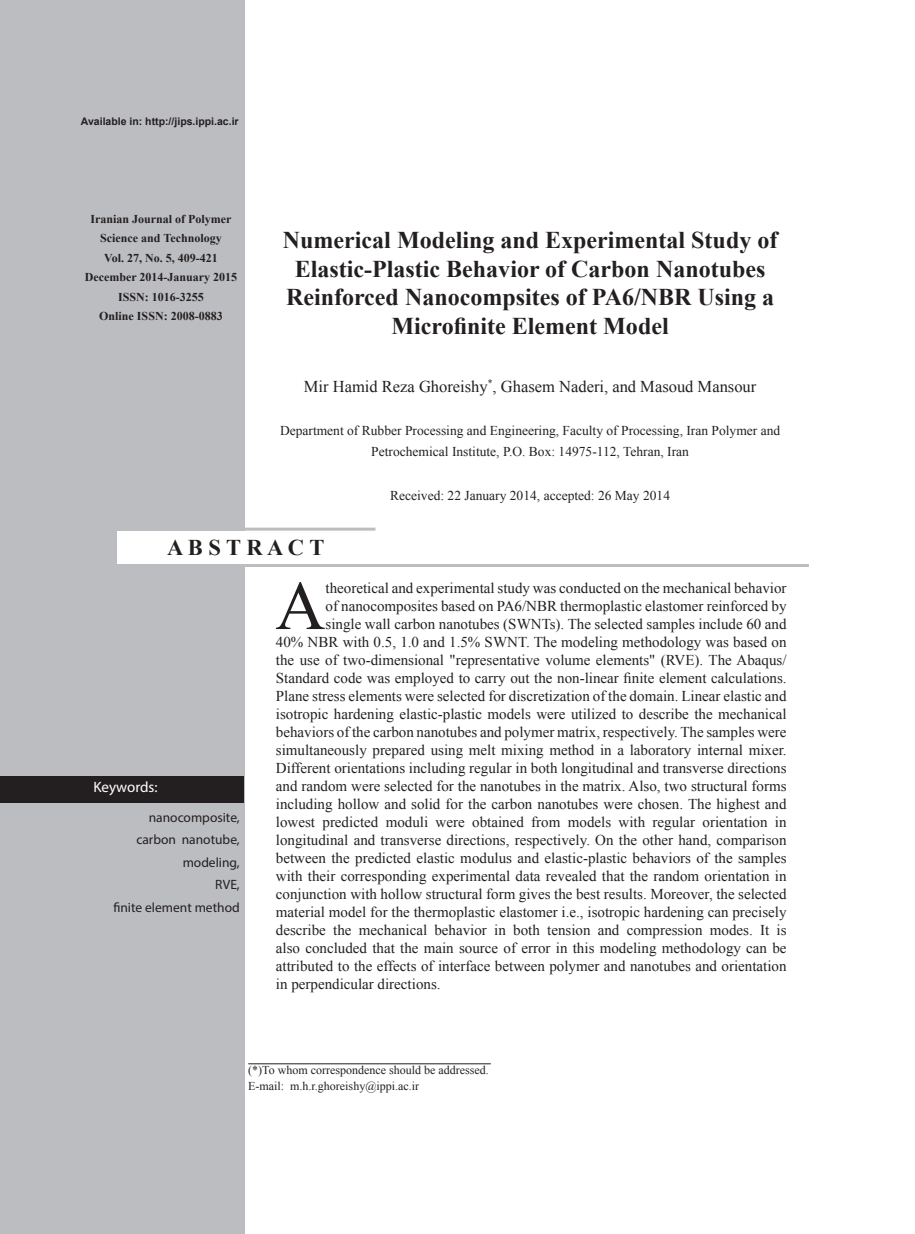
<style>
.page{position:relative;width:915px;height:1234px;background:#fff}
.page>*{position:absolute;margin:0;border:0;box-sizing:border-box;transform-origin:0 0}
.t1{font:69.3px "Times New Roman";color:#231f20}
.t2{font:700 24px/28.5px "Times New Roman";color:#231f20;text-align:center}
.t3{font:700 22.5px "Times New Roman";letter-spacing:.195em;color:#231f20}
.t4{font:16.5px "Times New Roman";color:#231f20}
.t5{font:15px/18px "Times New Roman";color:#231f20;text-align:right}
.t6{font:15px "Myriad Pro";color:#fff}
.t7{font:13.5px/21px "Times New Roman";color:#231f20;text-align:center}
.t8{font:13.5px "Myriad Pro";color:#231f20}
.t9{font:700 12px "Times New Roman";color:#231f20}
.t10{font:12px "Times New Roman";color:#231f20}
.t11{font:700 10.5px "Arial";color:#231f20}
.t12{font:9.6px "Times New Roman";color:#231f20}
</style>
<div class="page">
<div style="left:0;top:0;width:244px;height:1233px;background:#bcbdc0"></div>
<div style="left:0;top:776px;width:243px;height:26px;background:#231f20"></div>
<div style="left:117px;top:530px;width:669px;height:35px;background:#fff"></div>
<hr style="left:117px;top:564px;width:691px;height:3px;background:#bcbdc0">
<hr style="left:243px;top:527px;width:132px;height:3px;background:#bcbdc0">
<hr style="left:248px;top:1063px;width:242px;height:1px;background:#231f20">
<p class="t11" style="left:81px;top:114px;width:159px">Available in: http://jips.ippi.ac i r.</p>
<p class="t9" style="left:90px;top:210px;width:142px">Iranian Journal of Polymer</p>
<p class="t9" style="left:100px;top:230px;width:123px">Science and Technology</p>
<p class="t9" style="left:104px;top:249px;width:115px">Vol. 27, No. 5, 409-421</p>
<p class="t9" style="left:85px;top:269px;width:154px">December 2014-January 2015</p>
<p class="t9" style="left:118px;top:288px;width:87px">ISSN: 1016-3255</p>
<p class="t9" style="left:99px;top:308px;width:125px">Online ISSN: 2008-0883</p>
<p class="t2" style="left:283px;top:225px;width:496px">Numerical Modeling and Experimental Study of Elastic-Plastic Behavior of Carbon Nanotubes Reinforced Nanocompsites of PA6/NBR Using a Microfinite Element Model</p>
<p class="t12" style="left:487px;top:376px;width:6px">*</p>
<p class="t4" style="left:304px;top:375px;width:454px">Mir Hamid Reza Ghoreishy , Ghasem Naderi, and Masoud Mansour</p>
<p class="t7" style="left:280px;top:420px;width:501px">Department of Rubber Processing and Engineering, Faculty of Processing, Iran Polymer and<br>Petrochemical Institute O.P, . Box: 14975-112, Tehran, Iran</p>
<p class="t7" style="left:390px;top:485px;width:281px">Received: 22 January 2014, accepted: 26 May 2014</p>
<h3 class="t3" style="left:167px;top:532px;width:158px">AB TS RACT</h3>
<p class="t6" style="left:93px;top:778px;width:66px">Keywords:</p>
<p class="t8" style="left:149px;top:808px;width:92px">nanocomposite,</p>
<p class="t8" style="left:136px;top:831px;width:105px">carbon nanotube,</p>
<p class="t8" style="left:183px;top:853px;width:59px">modeling,</p>
<p class="t8" style="left:215px;top:876px;width:26px">RVE,</p>
<p class="t8" style="left:113px;top:898px;width:128px">finite element method</p>
<p class="t1" style="left:275px;top:559px;width:52px">A</p>
<p class="t5" style="left:325px;top:578px;width:462px">theoretical and experimental study was conducted on the mechanical behavior</p>
<p class="t5" style="left:276px;top:596px;width:512px">of nanocomposites based on PA6/NBR thermoplastic elastomer reinforced by<br>single wall carbon nanotubes (SWNTs .) The selected samples include 60 and<br>40% NBR with 0.5, 1.0 and 1.5% SWNT. The modeling methodology was based on the use of two-dimensional "representative volume elements" (RVE .) The Abaqus/ Standard code was employed to carry out the non-linear finite element calculations.<br>Plane stress elements were selected for discretization of the domain. Linear elastic and isotropic hardening elastic-plastic models were utilized to describe the mechanical behaviors of the carbon nanotubes and polymer matrix, respectively. The samples were simultaneously prepared using melt mixing method in a laboratory internal mixer.<br>Different orientations including regular in both longitudinal and transverse directions and random were selected for the nanotubes in the matrix. Also, two structural forms including hollow and solid for the carbon nanotubes were chosen. The highest and in</p>
<p class="t5" style="left:276px;top:812px;width:41px">lowest</p>
<p class="t5" style="left:276px;top:830px;width:512px">longitudinal and transverse directions, respectively. On the other hand, comparison</p>
<p class="t5" style="left:276px;top:848px;width:512px">between the predicted elastic modulus and elastic-plastic behaviors of the samples</p>
<p class="t5" style="left:276px;top:866px;width:512px">with their corresponding experimental data revealed that the random orientation in</p>
<p class="t5" style="left:276px;top:884px;width:512px">conjunction with hollow structural form gives the best results. Moreover, the selected</p>
<p class="t5" style="left:276px;top:902px;width:512px">material model for the thermoplastic elastomer e.i ., isotropic hardening can precisely</p>
<p class="t5" style="left:776px;top:920px;width:12px">is</p>
<p class="t5" style="left:322px;top:812px;width:57px">predicted</p>
<p class="t5" style="left:385px;top:812px;width:44px">moduli</p>
<p class="t5" style="left:472px;top:812px;width:53px">obtained</p>
<p class="t5" style="left:567px;top:812px;width:45px">models</p>
<p class="t5" style="left:618px;top:812px;width:28px">with</p>
<p class="t5" style="left:652px;top:812px;width:44px">regular</p>
<p class="t5" style="left:702px;top:812px;width:66px">orientation</p>
<p class="t5" style="left:531px;top:812px;width:31px">from</p>
<p class="t5" style="left:435px;top:812px;width:31px">were</p>
<p class="t5" style="left:276px;top:920px;width:512px;text-align:left">describe<br>also concluded that the main source of error in this modeling methodology can be attributed to the effects of interface between polymer and nanotubes and orientation in perpendicular directions.</p>
<p class="t5" style="left:333px;top:920px;width:20px">the</p>
<p class="t5" style="left:359px;top:920px;width:70px">mechanical</p>
<p class="t5" style="left:434px;top:920px;width:54px">behavior</p>
<p class="t5" style="left:494px;top:920px;width:13px">in</p>
<p class="t5" style="left:513px;top:920px;width:28px">both</p>
<p class="t5" style="left:547px;top:920px;width:45px">tension</p>
<p class="t5" style="left:597px;top:920px;width:23px">and</p>
<p class="t5" style="left:626px;top:920px;width:77px">compression</p>
<p class="t5" style="left:709px;top:920px;width:44px">modes.</p>
<p class="t5" style="left:759px;top:920px;width:11px">It</p>
<p class="t10" style="left:248px;top:1061px;width:242px">(*)To whom correspondence should be addressed.</p>
<p class="t10" style="left:248px;top:1077px;width:172px">E-mail m: .r.h. ghoreishy@ippi.ac i r.</p>
</div>
